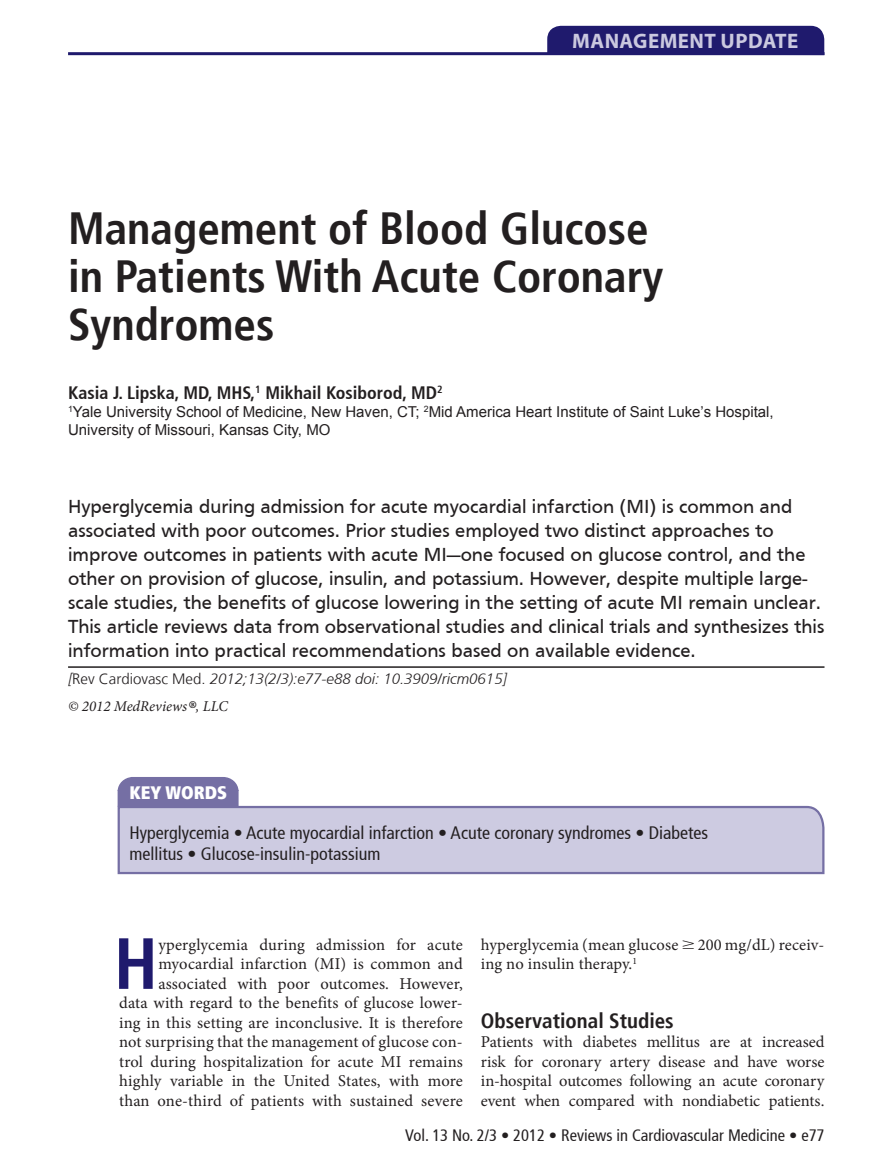
<style>
.page{position:relative;width:878px;height:1176px;background:#fff}
.page>*{position:absolute;margin:0;border:0;box-sizing:border-box;transform-origin:0 0}
.t1{font:700 condensed 72.3px "Frutiger 67";color:#1f1a6d}
.t2{font:700 condensed 45px/48px "Frutiger";color:#231f20}
.t3{font:700 condensed 21px "Frutiger";color:#231f20}
.t4{font:700 21px "Myriad Pro";letter-spacing:.02em;color:#cac8df}
.t5{font:19.5px/24px "Frutiger";color:#231f20}
.t6{font:condensed 18px/21px "Frutiger 57";color:#231f20}
.t7{font:700 condensed 18px "Frutiger 67";color:#231f20}
.t8{font:900 condensed 18px "Frutiger";color:#fff}
.t9{font:16.5px/19.5px "Minion Pro";letter-spacing:.005em;color:#231f20;text-align:right}
.t10{font:condensed 16.5px "Frutiger 57";color:#231f20}
.t11{font:15px/18px "Arial";color:#231f20}
.t12{font:italic 300 15px "Frutiger 46";color:#231f20}
.t13{font:italic 15px "Minion Pro";color:#231f20}
.s1{font-family:"Frutiger LT";font-style:normal}
.s2{font-size:27px}
</style>
<div class="page">
<hr style="left:68px;top:52px;width:756px;height:3px;background:#1f1a6d">
<hr style="left:68px;top:666px;width:756px;height:2px;background:#231f20">
<div style="left:547px;top:26px;width:277px;height:26px;background:#1f1a6d"></div>
<div style="left:118px;top:777px;width:120px;height:27px;background:#756fa4"></div>
<svg style="left:117px;top:804px;width:708px;height:71px;background:#c8c6dd"></svg>
<p class="t4" style="left:572px;top:29px;width:227px">MANAGEMENT UPDATE</p>
<h2 class="t2" style="left:68px;top:205px;width:597px">Management of Blood Glucose in Patients With Acute Coronary<br>Syndromes</h2>
<p class="t7" style="left:68px;top:382px;width:376px">Kasia J. Lipska, MD, MHS,<sup>1</sup> Mikhail Kosiborod, MD<sup>2</sup></p>
<p class="t11" style="left:68px;top:403px;width:707px"><sup>1</sup>Yale University School of Medicine, New Haven, CT; <sup>2</sup>Mid America Heart Institute of Saint Luke’s Hospital,<br>University of Missouri, Kansas City, MO</p>
<p class="t5" style="left:68px;top:494px;width:757px">Hyperglycemia during admission for acute myocardial infarction (MI) is common and associated with poor outcomes. Prior studies employed two distinct approaches to improve outcomes in patients with acute MI—one focused on glucose control, and the other on provision of glucose, insulin, and potassium. However, despite multiple large&shy;scale studies, the benefits of glucose lowering in the setting of acute MI remain unclear.<br>This article reviews data from observational studies and clinical trials and synthesizes this information into practical recommendations based on available evidence.</p>
<p class="t12" style="left:68px;top:670px;width:440px">[<span class="s1">Rev Cardiovasc Med.</span> 2012;13(2/3):e77-e88 doi: 10.3909/ricm0615]</p>
<p class="t13" style="left:68px;top:696px;width:161px">© 2012 MedReviews<span class="s2">®</span>, LLC</p>
<p class="t8" style="left:130px;top:781px;width:99px">KEY WORDS</p>
<p class="t6" style="left:130px;top:822px;width:580px">Hyperglycemia • Acute myocardial infarction • Acute coronary syndromes • Diabetes mellitus • Glucose-insulin-potassium</p>
<h1 class="t1" style="left:114px;top:921px;width:46px">H</h1>
<p class="t9" style="left:119px;top:935px;width:345px">yperglycemia during admission for acute myocardial infarction (MI) is common and associated with poor outcomes. However,<br>data with regard to the benefits of glucose lower&shy;ing in this setting are inconclusive. It is therefore not surprising that the management of glucose con&shy;trol during hospitalization for acute MI remains highly variable in the United States, with more than one-third of patients with sustained severe</p>
<p class="t9" style="left:481px;top:935px;width:345px;text-align:left">hyperglycemia (mean glucose 200 mg/dL) receiv&shy;ing no insulin therapy.<sup>1</sup></p>
<p class="t3" style="left:481px;top:1008px;width:194px">Observational Studies</p>
<p class="t9" style="left:481px;top:1032px;width:345px;text-align:justify">Patients with diabetes mellitus are at increased risk for coronary artery disease and have worse in-hospital outcomes following an acute coronary event when compared with nondiabetic patients.</p>
<p class="t10" style="left:405px;top:1125px;width:421px">Vol. 13 No. 2/3 • 2012 • Reviews in Cardiovascular Medicine • e77</p>
</div>
